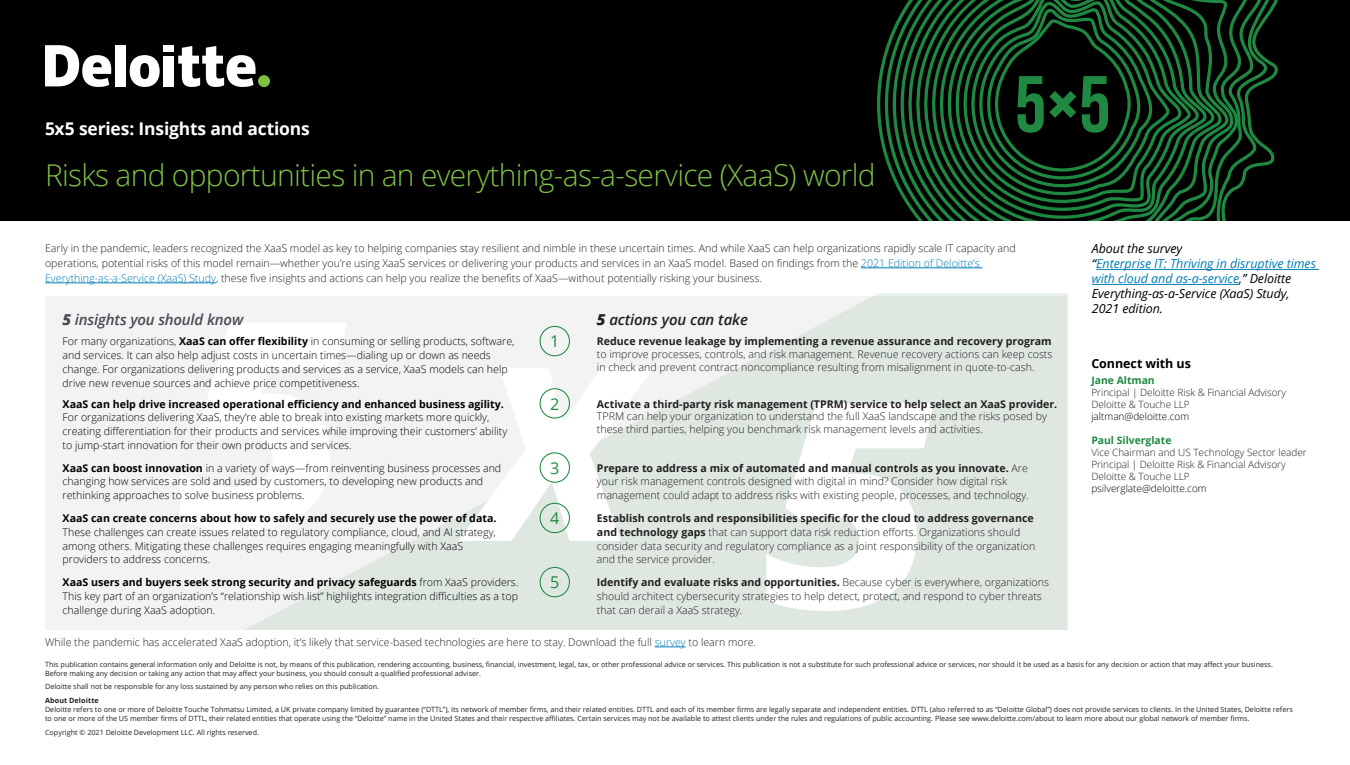
<style>
.page{position:relative;width:1350px;height:765px;background:#fff}
.page>*{position:absolute;margin:0;border:0;box-sizing:border-box;transform-origin:0 0}
.t1{font:300 30px "Open Sans";letter-spacing:-.025em;color:#7fc241}
.t2{font:700 17.5px "Open Sans";letter-spacing:-.01em;color:#fff}
.t3{font:16.25px "Open Sans";color:#1f8942}
.t4{font:italic 600 15px "Open Sans";letter-spacing:-.01em;color:#464b54}
.t5{font:italic 600 15px "Open Sans";letter-spacing:-.01em;color:#231f20}
.t6{font:italic 12.5px/15px "Open Sans";letter-spacing:-.005em;color:#010101}
.t7{font:700 12.5px "Open Sans";letter-spacing:-.005em;color:#010101}
.t8{font:300 10.62px/13.8px "Open Sans";color:#231f20}
.t9{font:300 10.62px/13.8px "Open Sans";color:#010101}
.t10{font:700 10.62px "Open Sans";color:#231f20}
.t11{font:700 10.62px "Open Sans";color:#010101}
.t12{font:700 10.38px "Open Sans";color:#1f8942}
.t13{font:300 10px/12px "Open Sans";letter-spacing:-.005em;color:#231f20}
.t14{font:300 10px "Open Sans";color:#010101}
.t15{font:7.25px/8.6px "Open Sans";color:#231f20}
.t16{font:700 7.25px "Open Sans";letter-spacing:.015em;color:#231f20}
.s1{color:#007db5}
.s2{font-weight:800}
.s3{font-weight:700}
</style>
<div class="page">
<div style="left:45px;top:297px;width:1022px;height:333px;background:#f3f3f3"></div>
<svg style="left:244px;top:293px;width:823px;height:337px;fill:#dee8e1"></svg>
<svg style="left:458px;top:368px;width:196px;height:173px"></svg>
<div style="left:0;top:0;width:1350px;height:220px;background:#000001"></div>
<div style="left:258px;top:75px;width:12px;height:12px;background:#7fc241;border-radius:50%"></div>
<div style="left:115px;top:45px;width:11px;height:41px;background:#fff"></div>
<svg style="left:130px;top:55px;width:30px;height:32px"></svg>
<div style="left:164px;top:56px;width:10px;height:30px;background:#fff"></div>
<div style="left:164px;top:45px;width:10px;height:7px;background:#fff"></div>
<svg style="left:178px;top:46px;width:78px;height:41px"></svg>
<svg style="left:45px;top:45px;width:66px;height:42px"></svg>
<svg style="left:180px;top:323px;width:167px;height:208px"></svg>
<svg style="left:766px;top:403px;width:168px;height:208px"></svg>
<hr style="left:655px;top:647px;width:31px;height:1px;background:#007db5">
<div style="left:540px;top:326px;width:30px;height:30px;border:1px solid #1f8942;border-radius:50%"></div>
<div style="left:540px;top:388px;width:30px;height:31px;border:1px solid #1f8942;border-radius:50%"></div>
<div style="left:540px;top:452px;width:30px;height:31px;border:1px solid #1f8942;border-radius:50%"></div>
<div style="left:540px;top:503px;width:30px;height:30px;border:1px solid #1f8942;border-radius:50%"></div>
<div style="left:540px;top:567px;width:30px;height:30px;border:1px solid #1f8942;border-radius:50%"></div>
<hr style="left:1096px;top:269px;width:223px;height:1px;background:#007db5">
<hr style="left:1092px;top:284px;width:147px;height:1px;background:#007db5">
<svg style="left:877px;top:0;width:396px;height:165px"></svg>
<svg style="left:884px;top:0;width:383px;height:177px"></svg>
<svg style="left:892px;top:0;width:357px;height:195px"></svg>
<svg style="left:901px;top:0;width:333px;height:208px"></svg>
<svg style="left:909px;top:0;width:321px;height:220px"></svg>
<svg style="left:918px;top:0;width:304px;height:220px"></svg>
<svg style="left:926px;top:0;width:288px;height:220px"></svg>
<svg style="left:935px;top:0;width:272px;height:220px"></svg>
<svg style="left:940px;top:0;width:262px;height:220px"></svg>
<svg style="left:948px;top:0;width:243px;height:212px"></svg>
<svg style="left:956px;top:0;width:226px;height:204px"></svg>
<svg style="left:965px;top:0;width:205px;height:197px"></svg>
<hr style="left:861px;top:268px;width:122px;height:1px;background:#007db5">
<hr style="left:45px;top:283px;width:171px;height:1px;background:#007db5">
<h2 class="t2" style="left:45px;top:117px;width:266px">5x5 series: Insights and actions</h2>
<h1 class="t1" style="left:45px;top:155px;width:832px">Risks and opportunities in an everything-as-a-service (XaaS) world</h1>
<p class="t8" style="left:45px;top:240px;width:972px;line-height:15px">Early in the pandemic, leaders recognized the XaaS model as key to helping companies stay resilient and nimble in these uncertain times. And while XaaS can help organizations rapidly scale IT capacity and operations, potential risks of this model remain—whether you’re using XaaS services or delivering your products and services in an XaaS model. Based on findings from the <span class="s1">2021 Edition of Deloitte’s<br>Everything-as-a-Service (XaaS) Study</span>, these five insights and actions can help you realize the benefits of XaaS—without potentially risking your business.</p>
<h3 class="t4" style="left:63px;top:309px;width:182px"><span class="s2">5</span> insights you should know</h3>
<h3 class="t5" style="left:597px;top:309px;width:152px"><span class="s2">5</span> actions you can take</h3>
<p class="t9" style="left:63px;top:334px;width:453px">For many organizations, <span class="s3">XaaS can offer flexibility</span> in consuming or selling products, software, and services. It can also help adjust costs in uncertain times—dialing up or down as needs change. For organizations delivering products and services as a service, XaaS models can help drive new revenue sources and achieve price competitiveness.</p>
<h3 class="t3" style="left:550px;top:330px;width:11px">1</h3>
<p class="t10" style="left:597px;top:334px;width:456px">Reduce revenue leakage by implementing a revenue assurance and recovery program</p>
<p class="t8" style="left:597px;top:347px;width:457px;line-height:12.8px">to improve processes, controls, and risk management. Revenue recovery actions can keep costs in check and prevent contract noncompliance resulting from misalignment in quote-to-cash.</p>
<p class="t11" style="left:63px;top:396px;width:443px">XaaS can help drive increased operational efficiency and enhanced business agility.</p>
<p class="t9" style="left:63px;top:410px;width:446px">For organizations delivering XaaS, they’re able to break into existing markets more quickly, creating differentiation for their products and services while improving their customers’ ability to jump-start innovation for their own products and services.</p>
<h3 class="t3" style="left:550px;top:393px;width:11px">2</h3>
<p class="t10" style="left:597px;top:396px;width:462px">Activate a third-party risk management (TPRM) service to help select an XaaS provider.</p>
<p class="t8" style="left:597px;top:410px;width:451px;line-height:12.8px">TPRM can help your organization to understand the full XaaS landscape and the risks posed by these third parties, helping you benchmark risk management levels and activities.</p>
<p class="t9" style="left:63px;top:461px;width:440px"><span class="s3">XaaS can boost innovation</span> in a variety of ways—from reinventing business processes and changing how services are sold and used by customers, to developing new products and rethinking approaches to solve business problems.</p>
<h3 class="t3" style="left:550px;top:457px;width:11px">3</h3>
<p class="t8" style="left:597px;top:461px;width:433px"><span class="s3">Prepare to address a mix of automated and manual controls as you innovate.</span> Are your risk management controls designed with digital in mind? Consider how digital risk management could adapt to address risks with existing people, processes, and technology.</p>
<p class="t11" style="left:63px;top:511px;width:435px">XaaS can create concerns about how to safely and securely use the power of data.</p>
<p class="t9" style="left:63px;top:525px;width:435px">These challenges can create issues related to regulatory compliance, cloud, and AI strategy, among others. Mitigating these challenges requires engaging meaningfully with XaaS providers to address concerns.</p>
<h3 class="t3" style="left:550px;top:507px;width:11px">4</h3>
<p class="t8" style="left:597px;top:511px;width:440px"><span class="s3">Establish controls and responsibilities specific for the cloud to address governance and technology gaps</span> that can support data risk reduction efforts. Organizations should consider data security and regulatory compliance as a joint responsibility of the organization and the service provider.</p>
<p class="t9" style="left:63px;top:575px;width:457px;text-align:justify"><span class="s3">XaaS users and buyers seek strong security and privacy safeguards</span> from XaaS providers.<br>This key part of an organization’s “relationship wish list” highlights integration difficulties as a top challenge during XaaS adoption.</p>
<h3 class="t3" style="left:550px;top:571px;width:11px">5</h3>
<p class="t8" style="left:597px;top:575px;width:454px"><span class="s3">Identify and evaluate risks and opportunities.</span> Because cyber is everywhere, organizations should architect cybersecurity strategies to help detect, protect, and respond to cyber threats that can derail a XaaS strategy.</p>
<p class="t8" style="left:45px;top:635px;width:712px">While the pandemic has accelerated XaaS adoption, it’s likely that service-based technologies are here to stay. Download the full <span class="s1">survey</span> to learn more.</p>
<p class="t6" style="left:1092px;top:241px;width:226px">About the survey<br>“<span class="s1">Enterprise IT: Thriving in disruptive times with cloud and as-a-service</span>,” Deloitte<br>Everything-as-a-Service (XaaS) Study,<br>2021 edition.</p>
<p class="t7" style="left:1091px;top:355px;width:101px">Connect with us</p>
<p class="t12" style="left:1091px;top:373px;width:65px">Jane Altman</p>
<p class="t13" style="left:1091px;top:386px;width:196px">Principal | Deloitte Risk &amp; Financial Advisory<br>Deloitte &amp; Touche LLP</p>
<p class="t14" style="left:1091px;top:410px;width:99px">jaltman@deloitte.com</p>
<p class="t12" style="left:1091px;top:433px;width:82px">Paul Silverglate</p>
<p class="t13" style="left:1091px;top:446px;width:217px">Vice Chairman and US Technology Sector leader<br>Principal | Deloitte Risk &amp; Financial Advisory<br>Deloitte &amp; Touche LLP</p>
<p class="t14" style="left:1091px;top:482px;width:117px">psilverglate@deloitte.com</p>
<p class="t15" style="left:45px;top:660px;width:1229px">This publication contains general information only and Deloitte is not, by means of this publication, rendering accounting, business, financial, investment, legal, tax, or other professional advice or services. This publication is not a substitute for such professional advice or services, nor should it be used as a basis for any decision or action that may affect your business.<br>Before making any decision or taking any action that may affect your business, you should consult a qualified professional adviser.</p>
<p class="t16" style="left:45px;top:695px;width:55px">About Deloitte</p>
<p class="t15" style="left:45px;top:705px;width:1249px">Deloitte refers to one or more of Deloitte Touche Tohmatsu Limited, a UK private company limited by guarantee (“DTTL”), its network of member firms, and their related entities. DTTL and each of its member firms are legally separate and independent entities. DTTL (also referred to as “Deloitte Global”) does not provide services to clients. In the United States, Deloitte refers to one or more of the US member firms of DTTL, their related entities that operate using the “Deloitte” name in the United States and their respective affiliates. Certain services may not be available to attest clients under the rules and regulations of public accounting. Please see www.deloitte.com/about to learn more about our global network of member firms.</p>
<p class="t15" style="left:45px;top:728px;width:215px">Copyright © 2021 Deloitte Development LLC. All rights reserved.</p>
<p class="t15" style="left:45px;top:682px;width:336px">Deloitte shall not be responsible for any loss sustained by any person who relies on this publication.</p>
</div>
